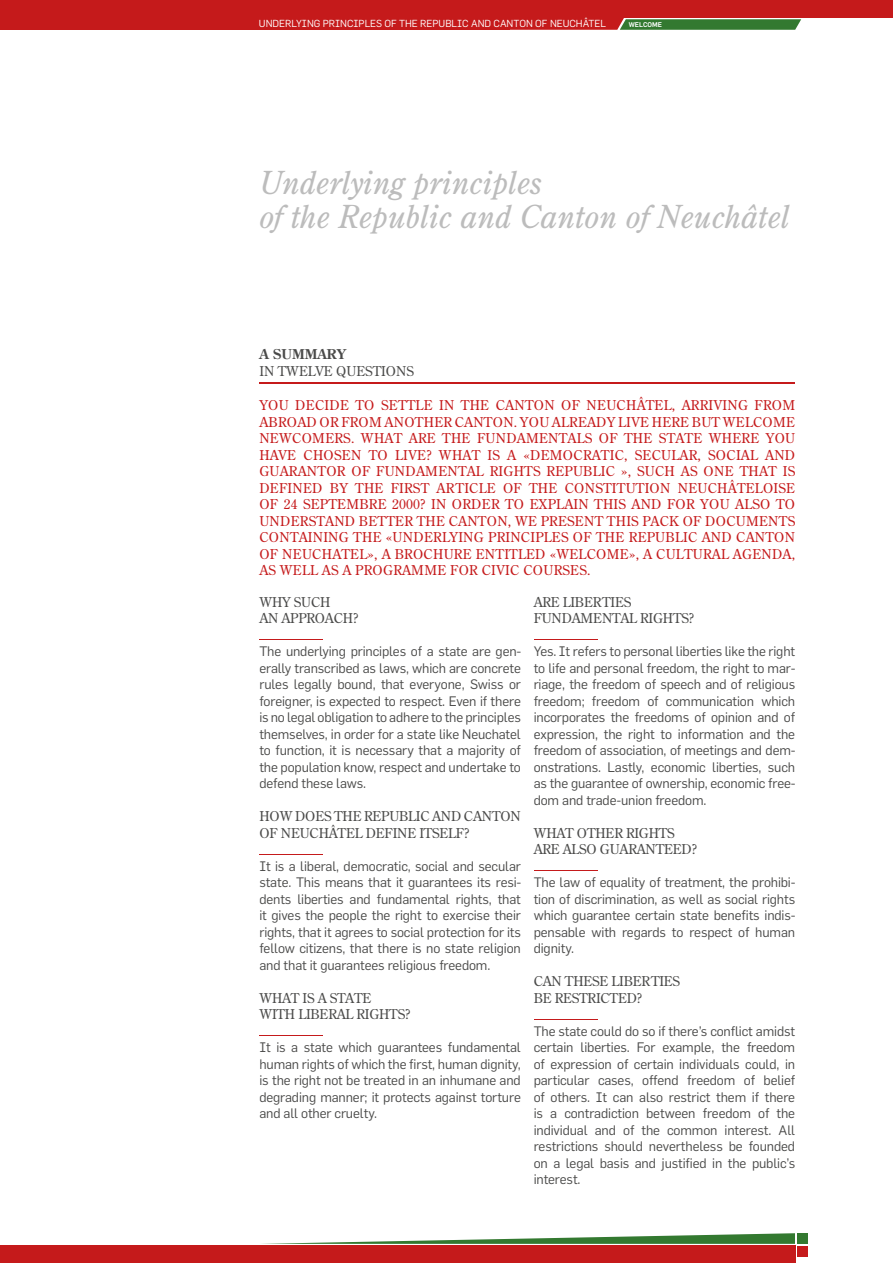
<style>
.page{position:relative;width:893px;height:1263px;background:#fff}
.page>*{position:absolute;margin:0;border:0;box-sizing:border-box;transform-origin:0 0}
.t1{font:italic 31.65px/33.5px "Century Old Style Std";color:#bcbcbc}
.t2{font:13.5px/16.5px "Flama";letter-spacing:-.01em;color:#4a4a49;text-align:justify}
.t3{font:13.5px/16.5px "Century Old Style Std";letter-spacing:.02em;color:#c51a1b;text-align:justify}
.t4{font:13.5px/16.5px "Century Old Style Std";letter-spacing:-.01em;color:#4a4a49}
.t5{font:700 13.5px "Century Old Style Std";color:#4a4a49}
.t6{font:10.05px "Flama";color:#fff}
.t7{font:500 6.75px "Flama";color:#fff}
</style>
<div class="page">
<div style="left:0;top:17px;width:510px;height:13px;background:#c51a1b"></div>
<div style="left:797px;top:1246px;width:11px;height:10px;background:#c51a1b"></div>
<svg style="left:162px;top:1233px;width:633px;height:13px"></svg>
<div style="left:797px;top:1233px;width:11px;height:11px;background:#337930"></div>
<svg style="left:510px;top:17px;width:291px;height:13px;background:#835d3a"></svg>
<div style="left:0;top:0;width:893px;height:17px;background:#c51a1b"></div>
<div style="left:0;top:1246px;width:795px;height:17px;background:#c51a1b"></div>
<hr style="left:259px;top:383px;width:536px;height:1px;background:#c51a1b">
<hr style="left:259px;top:639px;width:64px;height:1px;background:#c51a1b">
<hr style="left:259px;top:854px;width:64px;height:1px;background:#c51a1b">
<hr style="left:259px;top:1035px;width:64px;height:1px;background:#c51a1b">
<hr style="left:534px;top:639px;width:63px;height:1px;background:#c51a1b">
<hr style="left:534px;top:870px;width:63px;height:1px;background:#c51a1b">
<hr style="left:534px;top:1019px;width:63px;height:1px;background:#c51a1b">
<p class="t6" style="left:259px;top:18px;width:349px">UNDERLYING PRINCIPLES OF THE REPUBLIC AND CANTON OF NEUCHÂTEL</p>
<p class="t7" style="left:629px;top:21px;width:35px">WELCOME</p>
<h1 class="t1" style="left:259px;top:166px;width:532px">Underlying principles<br>of the Republic and Canton of Neuchâtel</h1>
<p class="t5" style="left:259px;top:345px;width:88px">A SUMMARY</p>
<p class="t4" style="left:259px;top:362px;width:156px">IN TWELVE QUESTIONS</p>
<p class="t3" style="left:259px;top:397px;width:537px">YOU DECIDE TO SETTLE IN THE CANTON OF NEUCHÂTEL, ARRIVING FROM ABROAD OR FROM ANOTHER CANTON. YOU ALREADY LIVE HERE BUT WELCOME NEWCOMERS. WHAT ARE THE FUNDAMENTALS OF THE STATE WHERE YOU HAVE CHOSEN TO LIVE? WHAT IS A «DEMOCRATIC, SECULAR, SOCIAL AND GUARANTOR OF FUNDAMENTAL RIGHTS REPUBLIC », SUCH AS ONE THAT IS DEFINED BY THE FIRST ARTICLE OF THE CONSTITUTION NEUCHÂTELOISE OF 24 SEPTEMBRE 2000? IN ORDER TO EXPLAIN THIS AND FOR YOU ALSO TO UNDERSTAND BETTER THE CANTON, WE PRESENT THIS PACK OF DOCUMENTS CONTAINING THE «UNDERLYING PRINCIPLES OF THE REPUBLIC AND CANTON OF NEUCHATEL», A BROCHURE ENTITLED «WELCOME», A CULTURAL AGENDA, AS WELL AS A PROGRAMME FOR CIVIC COURSES.</p>
<p class="t4" style="left:259px;top:593px;width:100px">WHY SUCH<br>AN APPROACH?</p>
<p class="t2" style="left:259px;top:643px;width:263px">The underlying principles of a state are gen&shy;erally transcribed as laws, which are concrete rules legally bound, that everyone, Swiss or foreigner, is expected to respect. Even if there is no legal obligation to adhere to the principles themselves, in order for a state like Neuchatel to function, it is necessary that a majority of the population know, respect and undertake to defend these laws.</p>
<p class="t4" style="left:259px;top:808px;width:263px">HOW DOES THE REPUBLIC AND CANTON<br>OF NEUCHÂTEL DEFINE ITSELF?</p>
<p class="t2" style="left:259px;top:858px;width:264px">It is a liberal, democratic, social and secular state. This means that it guarantees its resi&shy;dents liberties and fundamental rights, that it gives the people the right to exercise their rights, that it agrees to social protection for its fellow citizens, that there is no state religion and that it guarantees religious freedom.</p>
<p class="t4" style="left:259px;top:989px;width:152px">WHAT IS A STATE<br>WITH LIBERAL RIGHTS?</p>
<p class="t2" style="left:259px;top:1039px;width:263px">It is a state which guarantees fundamental human rights of which the first, human dignity, is the right not be treated in an inhumane and degrading manner; it protects against torture and all other cruelty.</p>
<p class="t4" style="left:534px;top:593px;width:162px">ARE LIBERTIES<br>FUNDAMENTAL RIGHTS?</p>
<p class="t2" style="left:534px;top:643px;width:264px">Yes. It refers to personal liberties like the right to life and personal freedom, the right to mar&shy;riage, the freedom of speech and of religious freedom; freedom of communication which incorporates the freedoms of opinion and of expression, the right to information and the freedom of association, of meetings and dem&shy;onstrations. Lastly, economic liberties, such as the guarantee of ownership, economic free&shy;dom and trade-union freedom.</p>
<p class="t4" style="left:534px;top:824px;width:165px">WHAT OTHER RIGHTS<br>ARE ALSO GUARANTEED?</p>
<p class="t2" style="left:534px;top:874px;width:263px">The law of equality of treatment, the prohibi&shy;tion of discrimination, as well as social rights which guarantee certain state benefits indis&shy;pensable with regards to respect of human dignity.</p>
<p class="t4" style="left:534px;top:973px;width:148px">CAN THESE LIBERTIES<br>BE RESTRICTED?</p>
<p class="t2" style="left:534px;top:1023px;width:263px">The state could do so if there’s conflict amidst certain liberties. For example, the freedom of expression of certain individuals could, in particular cases, offend freedom of belief of others. It can also restrict them if there is a contradiction between freedom of the individual and of the common interest. All restrictions should nevertheless be founded on a legal basis and justified in the public’s interest.</p>
</div>
